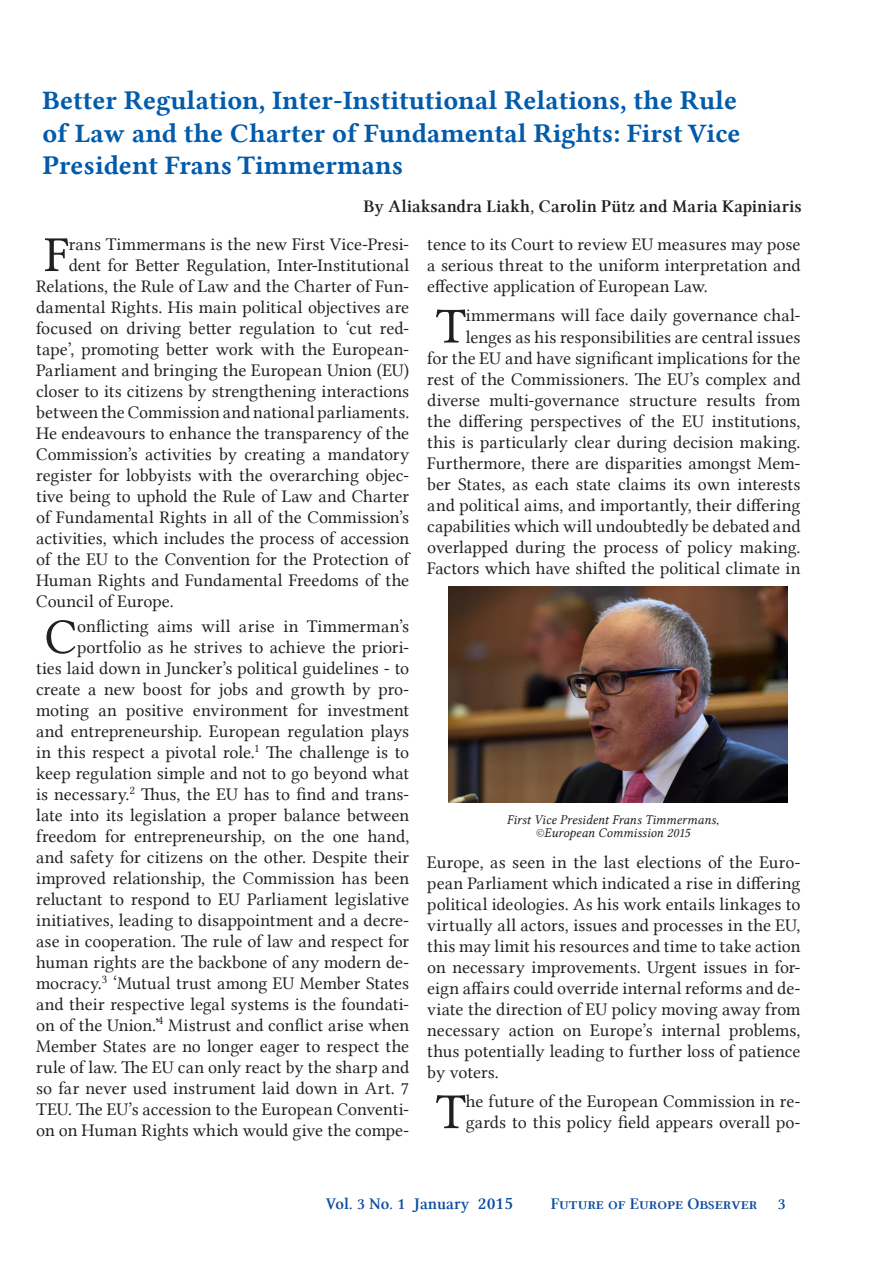
<style>
.page{position:relative;width:893px;height:1263px;background:#fff}
.page>*{position:absolute;margin:0;border:0;box-sizing:border-box;transform-origin:0 0}
.t1{font:50.4px "Lin Libertine";color:#231f20}
.Titel{font:27px/32.4px "Lin Libertine B";color:#015aaa}
.t2{font:18px/21px "Lin Libertine";color:#231f20;text-align:right}
.Zitat_-_Autor{font:18px "Lin Libertine Z";letter-spacing:.01em;color:#231f20}
.t3{font:16.5px "Lin Libertine Z";color:#0d4da1}
.Zitat_-_Autor-2{font:13.5px "Lin Libertine I";color:#231f20}
.s1{font-size:18px}
</style>
<div class="page">
<img style="left:448px;top:587px;width:339px;height:216px">
<p class="Titel" style="left:43px;top:84px;width:700px">Better Regulation, Inter-Institutional Relations, the Rule of Law and the Charter of Fundamental Rights: First Vice<br>President Frans Timmermans</p>
<p class="Zitat_-_Autor" style="left:364px;top:195px;width:439px">By Aliaksandra Liakh, Carolin Pütz and Maria Kapiniaris</p>
<p class="t1" style="left:45px;top:226px;width:26px">F</p>
<p class="t2" style="left:69px;top:234px;width:342px">rans Timmermans is the new First Vice-Presi-</p>
<p class="t2" style="left:69px;top:255px;width:342px">dent for Better Regulation, Inter-Institutional</p>
<p class="t2" style="left:36px;top:276px;width:375px">Relations, the Rule of Law and the Charter of Fun-</p>
<p class="t2" style="left:36px;top:297px;width:375px">damental Rights. His main political objectives are</p>
<p class="t2" style="left:36px;top:318px;width:375px">focused on driving better regulation to ‘cut red-</p>
<p class="t2" style="left:36px;top:339px;width:375px">tape’, promoting better work with the European-</p>
<p class="t2" style="left:36px;top:360px;width:375px">Parliament and bringing the European Union (EU)</p>
<p class="t2" style="left:36px;top:381px;width:375px">closer to its citizens by strengthening interactions</p>
<p class="t2" style="left:36px;top:402px;width:375px">between the Commission and national parliaments.</p>
<p class="t2" style="left:36px;top:423px;width:375px">He endeavours to enhance the transparency of the</p>
<p class="t2" style="left:36px;top:444px;width:375px">Commission’s activities by creating a mandatory</p>
<p class="t2" style="left:36px;top:465px;width:375px">register for lobbyists with the overarching objec-</p>
<p class="t2" style="left:36px;top:486px;width:375px">tive being to uphold the Rule of Law and Charter</p>
<p class="t2" style="left:36px;top:507px;width:375px">of Fundamental Rights in all of the Commission’s</p>
<p class="t2" style="left:36px;top:528px;width:375px">activities, which includes the process of accession</p>
<p class="t2" style="left:36px;top:549px;width:375px">of the EU to the Convention for the Protection of</p>
<p class="t2" style="left:36px;top:570px;width:375px">Human Rights and Fundamental Freedoms of the</p>
<p class="t2" style="left:36px;top:591px;width:139px">Council of Europe.</p>
<p class="t1" style="left:45px;top:608px;width:34px">C</p>
<p class="t2" style="left:36px;top:616px;width:375px">onflicting aims will arise in Timmerman’s portfolio as he strives to achieve the priori-<br>ties laid down in Juncker’s political guidelines - to create a new boost for jobs and growth by pro&shy;moting an positive environment for investment and entrepreneurship. European regulation plays in this respect a pivotal role.<sup>1</sup> The challenge is to keep regulation simple and not to go beyond what is necessary.<sup>2</sup> Thus, the EU has to find and trans&shy;late into its legislation a proper balance between freedom for entrepreneurship, on the one hand, and safety for citizens on the other. Despite their improved relationship, the Commission has been reluctant to respond to EU Parliament legislative initiatives, leading to disappointment and a decre&shy;ase in cooperation. The rule of law and respect for human rights are the backbone of any modern de&shy;mocracy.<sup>3</sup> ‘Mutual trust among EU Member States and their respective legal systems is the foundati&shy;on of the Union.’<sup>4</sup> Mistrust and conflict arise when Member States are no longer eager to respect the rule of law. The EU can only react by the sharp and so far never used instrument laid down in Art. 7<br>TEU. The EU’s accession to the European Conventi&shy;on on Human Rights which would give the compe-</p>
<p class="t2" style="left:427px;top:234px;width:375px;text-align:justify">tence to its Court to review EU measures may pose a serious threat to the uniform interpretation and effective application of European Law.</p>
<p class="t1" style="left:436px;top:297px;width:32px">T</p>
<p class="t2" style="left:427px;top:305px;width:375px">immermans will face daily governance chal&shy;lenges as his responsibilities are central issues<br>for the EU and have significant implications for the rest of the Commissioners. The EU’s complex and diverse multi-governance structure results from the differing perspectives of the EU institutions, this is particularly clear during decision making.<br>Furthermore, there are disparities amongst Mem&shy;ber States, as each state claims its own interests and political aims, and importantly, their differing capabilities which will undoubtedly be debated and overlapped during the process of policy making.<br>Factors which have shifted the political climate in</p>
<p class="Zitat_-_Autor-2" style="left:507px;top:811px;width:214px">First Vice President Frans Timmermans,</p>
<p class="Zitat_-_Autor-2" style="left:536px;top:825px;width:156px">©European Commission 2015</p>
<p class="t2" style="left:427px;top:851px;width:375px;text-align:justify">Europe, as seen in the last elections of the Euro&shy;pean Parliament which indicated a rise in differing political ideologies. As his work entails linkages to virtually all actors, issues and processes in the EU, this may limit his resources and time to take action on necessary improvements. Urgent issues in for&shy;eign affairs could override internal reforms and de&shy;viate the direction of EU policy moving away from necessary action on Europe’s internal problems, thus potentially leading to further loss of patience by voters.</p>
<p class="t1" style="left:436px;top:1083px;width:32px">T</p>
<p class="t2" style="left:466px;top:1091px;width:336px;text-align:left">he future of the European Commission in re&shy;gards to this policy field appears overall po-</p>
<p class="t3" style="left:326px;top:1194px;width:189px">Vol. 3 No. 1 January <span class="s1">2015</span></p>
<p class="t3" style="left:551px;top:1194px;width:237px">Future of Europe Observer 3</p>
</div>
